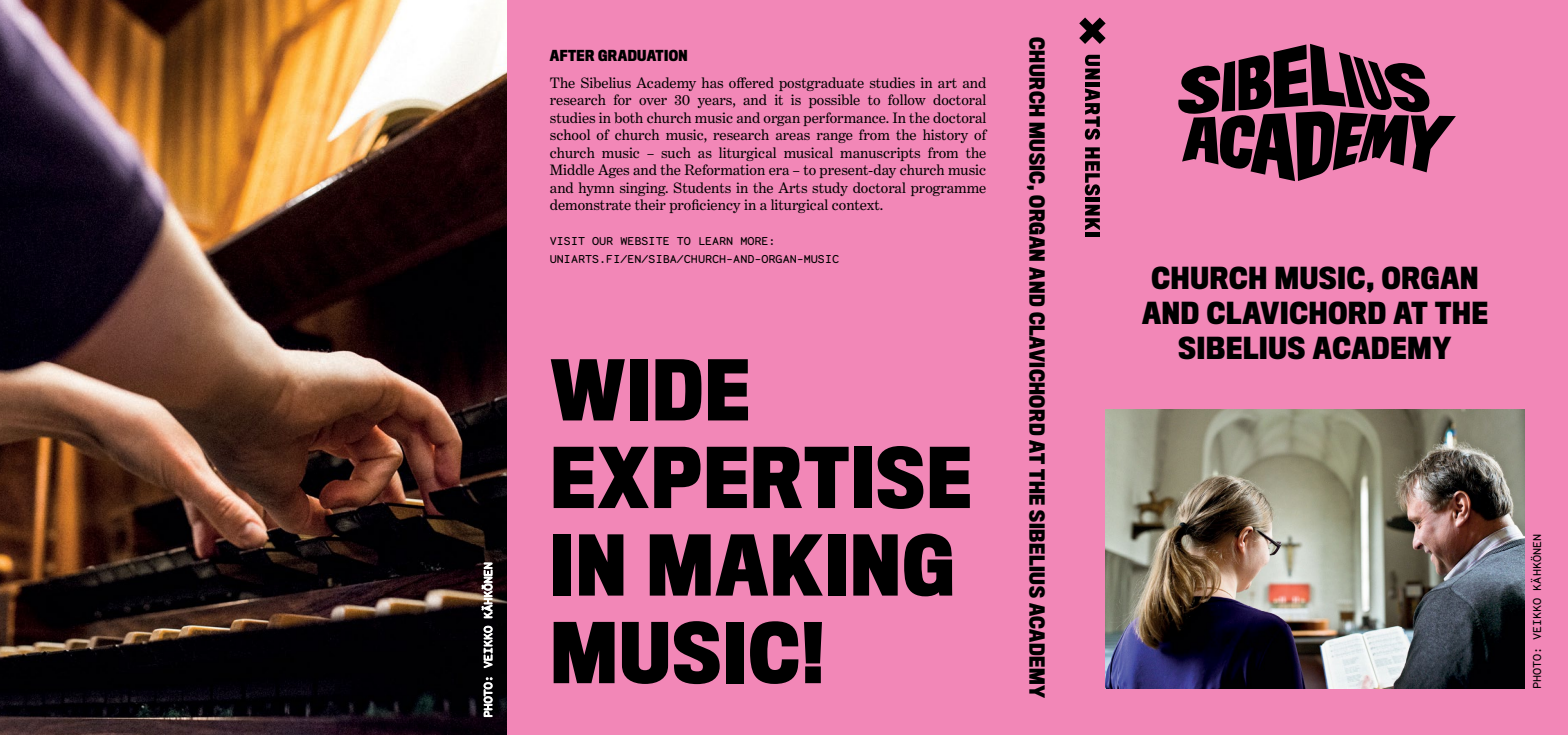
<style>
.page{position:relative;width:1568px;height:735px;background:#fff}
.page>*{position:absolute;margin:0;border:0;box-sizing:border-box;transform-origin:0 0}
.t1{font:700 77px/87.5px "Titling Gothic FB Cond";letter-spacing:.03em;color:#000}
.t2{font:700 28px/35px "Titling Gothic FB Cond";letter-spacing:.03em;color:#000;text-align:center}
.t3{font:700 19.25px "Titling Gothic FB Cond";letter-spacing:.03em;color:#000}
.t4{font:15.22px/17.5px "Benton Modern Two";color:#000;text-align:justify}
.t5{font:700 14px "Titling Gothic FB Cond";letter-spacing:.03em;color:#000}
.t6{font:11.38px/17.5px "Monosten A";color:#000}
.t7{font:11.38px "Monosten A";color:#fff}
</style>
<div class="page">
<div style="left:506px;top:0;width:1062px;height:734px;background:#f287b7"></div>
<img style="left:0;top:0;width:506px;height:734px">
<img style="left:1105px;top:409px;width:419px;height:279px">
<svg style="left:484px;top:677px;width:8px;height:39px"></svg>
<svg style="left:484px;top:625px;width:8px;height:42px"></svg>
<svg style="left:482px;top:562px;width:10px;height:55px"></svg>
<svg style="left:1178px;top:44px;width:278px;height:137px"></svg>
<svg style="left:1079px;top:18px;width:26px;height:26px"></svg>
<svg style="left:1085px;top:55px;width:15px;height:24px"></svg>
<hr style="left:1085px;top:82px;width:15px;height:4px;background:#000">
<svg style="left:1085px;top:88px;width:15px;height:52px"></svg>
<svg style="left:1085px;top:147px;width:15px;height:48px"></svg>
<hr style="left:1085px;top:198px;width:15px;height:4px;background:#000">
<svg style="left:1085px;top:205px;width:15px;height:25px"></svg>
<hr style="left:1085px;top:232px;width:15px;height:4px;background:#000">
<p class="t7" style="left:481px;top:717px;width:157px;rotate:-90deg">PHOTO: VEIKKO KÄHKÖNEN</p>
<p class="t5" style="left:550px;top:48px;width:139px">AFTER GRADUATION</p>
<p class="t4" style="left:550px;top:74px;width:438px">The Sibelius Academy has offered postgraduate studies in art and research for over 30 years, and it is possible to follow doctoral studies in both church music and organ performance. In the doctoral school of church music, research areas range from the history of church music – such as liturgical musical manuscripts from the Middle Ages and the Reformation era – to present-day church music and hymn singing. Students in the Arts study doctoral programme demonstrate their proficiency in a liturgical context.</p>
<p class="t6" style="left:550px;top:232px;width:291px">VISIT OUR WEBSITE TO LEARN MORE:<br>UNIARTS.FI/EN/SIBA/CHURCH-AND-ORGAN-MUSIC</p>
<h1 class="t1" style="left:551px;top:349px;width:422px">WIDE<br>EXPERTISE<br>IN MAKING<br>MUSIC!</h1>
<p class="t3" style="left:1048px;top:37px;width:662px;rotate:90deg">CHURCH MUSIC, ORGAN AND CLAVICHORD AT THE SIBELIUS ACADEMY</p>
<h2 class="t2" style="left:1142px;top:261px;width:347px">CHURCH MUSIC, ORGAN<br>AND CLAVICHORD AT THE<br>SIBELIUS ACADEMY</h2>
<p class="t6" style="left:1528px;top:689px;width:157px;rotate:-90deg">PHOTO: VEIKKO KÄHKÖNEN</p>
</div>
